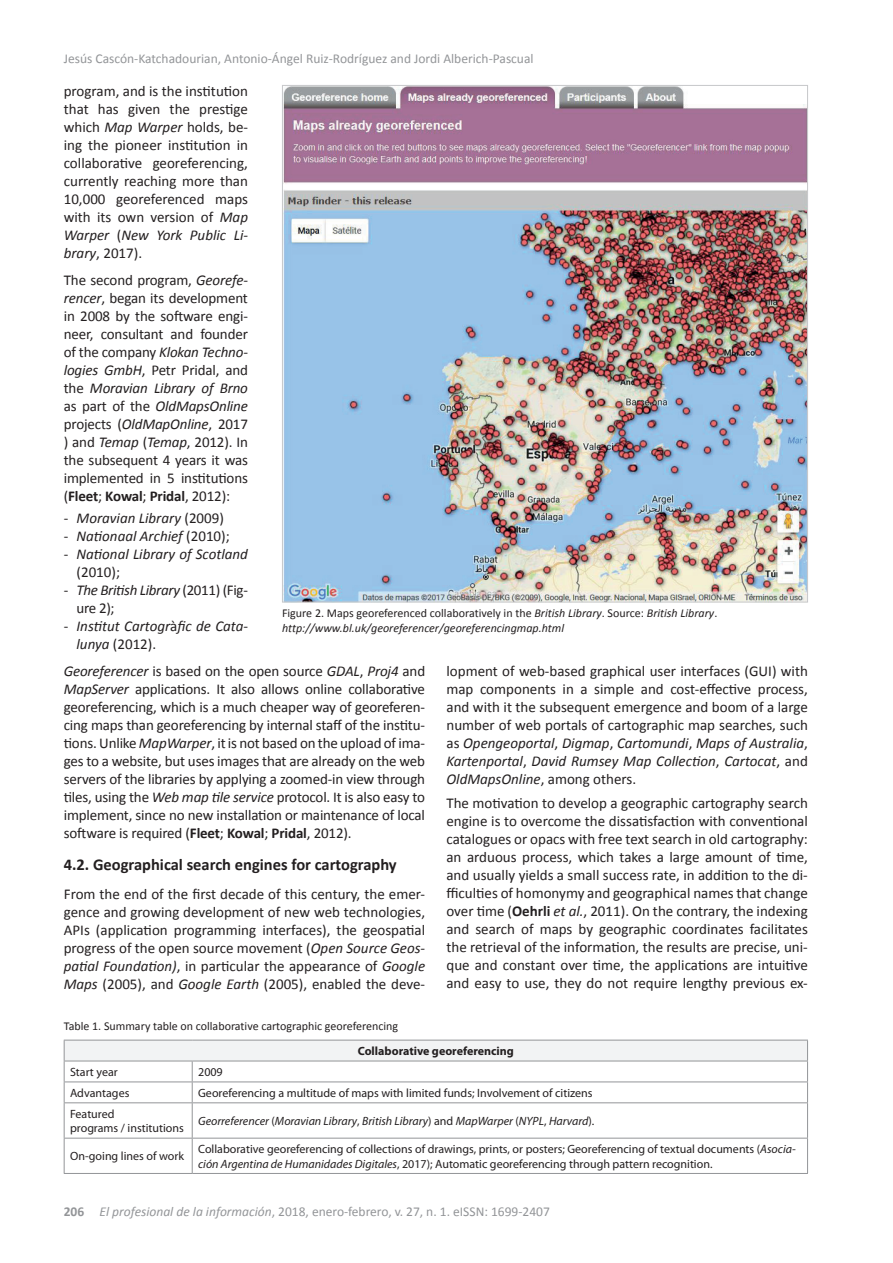
<style>
.page{position:relative;width:893px;height:1263px;background:#fff}
.page>*{position:absolute;margin:0;border:0;box-sizing:border-box;transform-origin:0 0}
.t1{font:700 16.5px "Calibri";color:#231f20}
.t2{font:15px/18px "Calibri";color:#231f20;text-align:justify}
.t3{font:italic 15px/18px "Calibri";color:#231f20}
.t4{font:13.5px "Calibri";color:#939598}
.t5{font:12px/14.4px "Myriad Pro";color:#231f20}
.t6{font:italic 12px/14.4px "Calibri";color:#231f20}
.t7{font:italic 12px "Myriad Pro";color:#231f20}
.t8{font:12px "Calibri";color:#231f20}
.t9{font:700 12px "Myriad Pro";color:#231f20}
.s1{font-style:italic}
.s2{font-weight:700}
.s3{font-style:normal}
</style>
<div class="page">
<img style="left:284px;top:87px;width:522px;height:513px">
<div style="left:64px;top:1040px;width:743px;height:21px;background:#f2f3f4"></div>
<hr style="left:64px;top:1040px;width:128px;height:1px;background:#939598">
<hr style="left:192px;top:1040px;width:616px;height:1px;background:#939598">
<hr style="left:64px;top:1061px;width:128px;height:1px;background:#939598">
<hr style="left:192px;top:1061px;width:616px;height:1px;background:#939598">
<hr style="left:64px;top:1081px;width:128px;height:1px;background:#939598">
<svg style="left:64px;top:1040px;width:1px;height:62px"></svg>
<hr style="left:192px;top:1081px;width:616px;height:1px;background:#939598">
<svg style="left:192px;top:1061px;width:1px;height:41px"></svg>
<svg style="left:807px;top:1040px;width:1px;height:62px"></svg>
<hr style="left:64px;top:1102px;width:128px;height:1px;background:#939598">
<hr style="left:64px;top:1103px;width:1px;height:35px;background:#939598">
<hr style="left:192px;top:1102px;width:616px;height:1px;background:#939598">
<hr style="left:192px;top:1103px;width:1px;height:35px;background:#939598">
<hr style="left:807px;top:1103px;width:1px;height:35px;background:#939598">
<hr style="left:64px;top:1138px;width:128px;height:1px;background:#939598">
<hr style="left:64px;top:1138px;width:1px;height:35px;background:#939598">
<hr style="left:192px;top:1138px;width:616px;height:1px;background:#939598">
<hr style="left:192px;top:1138px;width:1px;height:35px;background:#939598">
<hr style="left:807px;top:1138px;width:1px;height:35px;background:#939598">
<hr style="left:64px;top:1173px;width:128px;height:1px;background:#939598">
<hr style="left:192px;top:1173px;width:616px;height:1px;background:#939598">
<p class="t4" style="left:64px;top:50px;width:471px">Jesús Cascón-Katchadourian, Antonio-Ángel Ruiz-Rodríguez and Jordi Alberich-Pascual</p>
<p class="t2" style="left:64px;top:82px;width:186px">program, and is the institution that has given the prestige which <span class="s1">Map Warper</span> holds, be&shy;ing the pioneer institution in collaborative georeferencing, currently reaching more than 10,000 georeferenced maps with its own version of <span class="s1">Map Warper</span> (<span class="s1">New York Public Li&shy;brary</span>, 2017).</p>
<p class="t2" style="left:64px;top:271px;width:186px">The second program, <span class="s1">Georefe&shy;rencer</span>, began its development in 2008 by the software engi&shy;neer, consultant and founder of the company <span class="s1">Klokan Techno&shy;logies GmbH</span>, Petr Pridal, and the <span class="s1">Moravian Library of Brno </span>as part of the <span class="s1">OldMapsOnline </span>projects (<span class="s1">OldMapOnline</span>, 2017 ) and <span class="s1">Temap</span> (<span class="s1">Temap</span>, 2012). In the subsequent 4 years it was implemented in 5 institutions (<span class="s2">Fleet</span>; <span class="s2">Kowal</span>; <span class="s2">Pridal</span>, 2012):</p>
<p class="t3" style="left:64px;top:509px;width:162px"><span class="s3">-</span> Moravian Library <span class="s3">(2009)</span></p>
<p class="t3" style="left:64px;top:527px;width:168px"><span class="s3">-</span> Nationaal Archief <span class="s3">(2010);</span></p>
<p class="t3" style="left:77px;top:545px;width:173px;text-indent:-13px"><span class="s3">-</span> National Library of Scotland <span class="s3">(2010);</span></p>
<p class="t2" style="left:77px;top:581px;width:173px;text-indent:-13px">- <span class="s1">The British Library</span> (2011) (Fig&shy;ure 2);</p>
<p class="t3" style="left:77px;top:617px;width:173px;text-indent:-13px"><span class="s3">-</span> Institut Cartogr<span class="s3">à</span>fic de Cata&shy;lunya <span class="s3">(2012).</span></p>
<p class="t2" style="left:64px;top:662px;width:363px"><span class="s1">Georeferencer</span> is based on the open source <span class="s1">GDAL</span>, <span class="s1">Proj4</span> and <span class="s1">MapServer</span> applications. It also allows online collaborative georeferencing, which is a much cheaper way of georeferen&shy;cing maps than georeferencing by internal staff of the institu&shy;tions. Unlike <span class="s1">MapWarper</span>, it is not based on the upload of ima&shy;ges to a website, but uses images that are already on the web servers of the libraries by applying a zoomed-in view through tiles, using the <span class="s1">Web map tile service</span> protocol. It is also easy to implement, since no new installation or maintenance of local software is required (<span class="s2">Fleet</span>; <span class="s2">Kowal</span>; <span class="s2">Pridal</span>, 2012).</p>
<p class="t1" style="left:64px;top:854px;width:334px">4.2. Geographical search engines for cartography</p>
<p class="t2" style="left:64px;top:885px;width:363px">From the end of the first decade of this century, the emer&shy;gence and growing development of new web technologies, APIs (application programming interfaces), the geospatial progress of the open source movement (<span class="s1">Open Source Geos&shy;patial Foundation)</span>, in particular the appearance of <span class="s1">Google Maps</span> (2005), and <span class="s1">Google Earth</span> (2005), enabled the deve-</p>
<p class="t6" style="left:282px;top:605px;width:437px"><span class="s3">Figure 2. Maps georeferenced collaboratively in the</span> British Library<span class="s3">. Source:</span> British Library<span class="s3">. </span>http://www.bl.uk/georeferencer/georeferencingmap.html</p>
<p class="t2" style="left:446px;top:662px;width:363px">lopment of web-based graphical user interfaces (GUI) with map components in a simple and cost-effective process, and with it the subsequent emergence and boom of a large number of web portals of cartographic map searches, such as <span class="s1">Opengeoportal</span>, <span class="s1">Digmap</span>, <span class="s1">Cartomundi</span>, <span class="s1">Maps of Australia</span>, <span class="s1">Kartenportal</span>, <span class="s1">David Rumsey Map Collection</span>, <span class="s1">Cartocat</span>, and <span class="s1">OldMapsOnline</span>, among others.</p>
<p class="t2" style="left:446px;top:794px;width:363px">The motivation to develop a geographic cartography search engine is to overcome the dissatisfaction with conventional catalogues or opacs with free text search in old cartography: an arduous process, which takes a large amount of time, and usually yields a small success rate, in addition to the di&shy;fficulties of homonymy and geographical names that change over time (<span class="s2">Oehrli</span> <span class="s1">et al.</span>, 2011). On the contrary, the indexing and search of maps by geographic coordinates facilitates the retrieval of the information, the results are precise, uni&shy;que and constant over time, the applications are intuitive and easy to use, they do not require lengthy previous ex-</p>
<p class="t8" style="left:64px;top:1018px;width:336px">Table 1. Summary table on collaborative cartographic georeferencing</p>
<p class="t9" style="left:358px;top:1043px;width:158px">Collaborative georeferencing</p>
<p class="t5" style="left:70px;top:1064px;width:49px">Start year</p>
<p class="t5" style="left:198px;top:1064px;width:26px">2009</p>
<p class="t5" style="left:70px;top:1085px;width:61px">Advantages</p>
<p class="t5" style="left:198px;top:1085px;width:396px">Georeferencing a multitude of maps with limited funds; Involvement of citizens</p>
<p class="t5" style="left:70px;top:1106px;width:115px">Featured<br>programs / institutions</p>
<p class="t7" style="left:198px;top:1113px;width:398px">Georreferencer <span class="s3">(</span>Moravian Library<span class="s3">,</span> British Library<span class="s3">) and</span> MapWarper <span class="s3">(</span>NYPL<span class="s3">,</span> Harvard<span class="s3">).</span></p>
<p class="t5" style="left:70px;top:1149px;width:115px">On-going lines of work</p>
<p class="t5" style="left:198px;top:1142px;width:599px">Collaborative georeferencing of collections of drawings, prints, or posters; Georeferencing of textual documents (<span class="s1">Asocia&shy;ción Argentina de Humanidades Digitales</span>, 2017); Automatic georeferencing through pattern recognition.</p>
<p class="t4" style="left:64px;top:1203px;width:488px"><span class="s2">206</span> <span class="s1">El profesional de la información</span>, 2018, enero-febrero, v. 27, n. 1. eISSN: 1699-2407</p>
</div>
